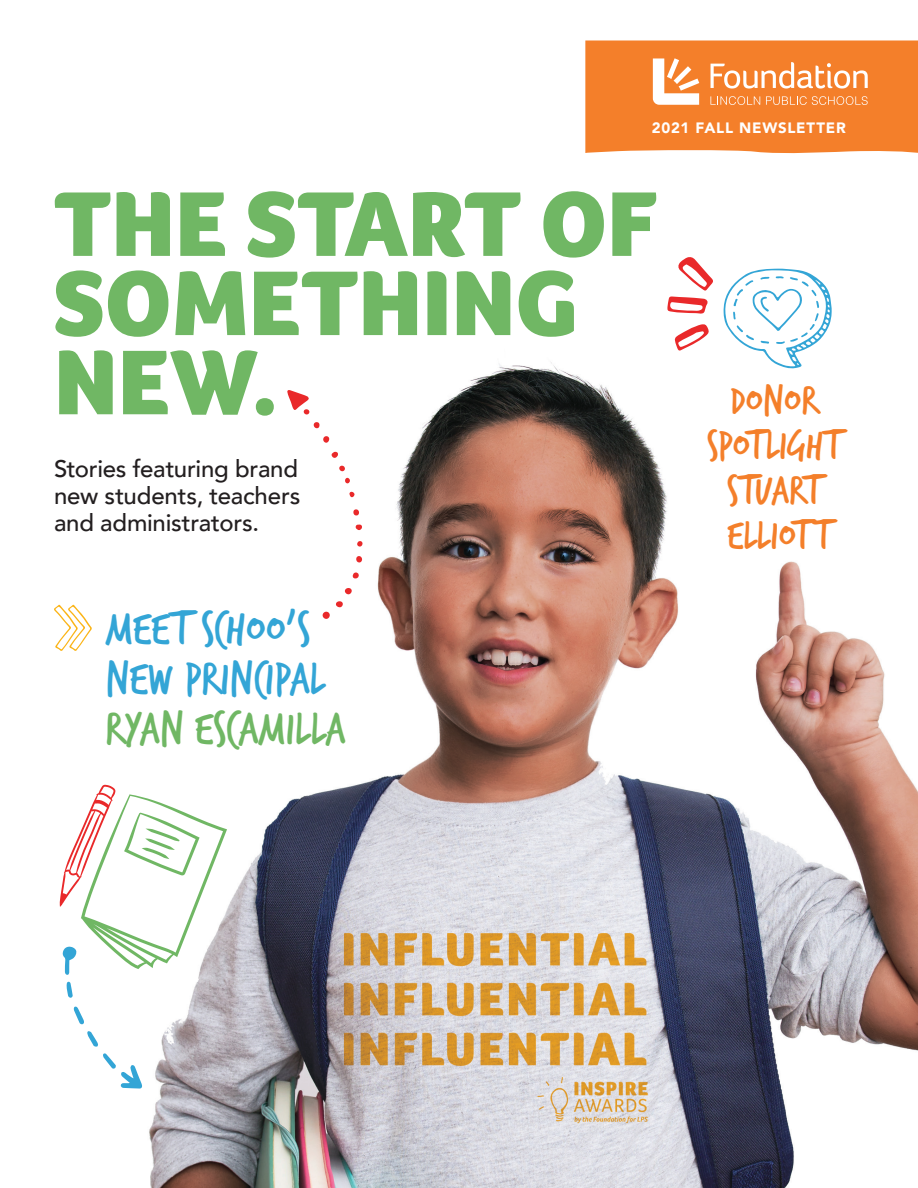
<style>
.page{position:relative;width:918px;height:1188px;background:#fff}
.page>*{position:absolute;margin:0;border:0;box-sizing:border-box;transform-origin:0 0}
.t1{font:900 94.5px/79.2px "Foco";color:#70b764}
.t2{font:49.65px/49.7px "Trash Hand";letter-spacing:.01em;color:#33a5d6}
.t3{font:49.65px "Trash Hand";letter-spacing:-.005em;color:#70b764}
.t4{font:43.5px/45px "Trash Hand";letter-spacing:.005em;color:#f47f2a;text-align:center}
.t5{font:500 24px/27px "Avenir";letter-spacing:-.01em;color:#231f20;text-align:justify}
.t6{font:900 15px "Avenir";letter-spacing:.05em;color:#fff}
</style>
<div class="page">
<img style="left:58px;top:268px;width:860px;height:920px">
<svg style="left:585px;top:40px;width:333px;height:114px;background:#f58f45"></svg>
<svg style="left:54px;top:605px;width:38px;height:46px"></svg>
<svg style="left:723px;top:269px;width:109px;height:100px"></svg>
<svg style="left:667px;top:257px;width:46px;height:57px"></svg>
<svg style="left:674px;top:324px;width:35px;height:27px"></svg>
<div style="left:323px;top:612px;width:7px;height:7px;background:#e9292a;border-radius:50%"></div>
<div style="left:345px;top:588px;width:7px;height:6px;background:#e9292a;border-radius:50%"></div>
<svg style="left:336px;top:601px;width:7px;height:7px"></svg>
<div style="left:323px;top:436px;width:6px;height:7px;background:#e9292a;border-radius:3px"></div>
<div style="left:356px;top:556px;width:6px;height:7px;background:#e9292a;border-radius:50%"></div>
<svg style="left:331px;top:452px;width:7px;height:6px"></svg>
<svg style="left:352px;top:573px;width:7px;height:6px"></svg>
<svg style="left:314px;top:422px;width:5px;height:6px"></svg>
<svg style="left:353px;top:509px;width:6px;height:7px"></svg>
<svg style="left:355px;top:525px;width:7px;height:5px"></svg>
<svg style="left:339px;top:466px;width:6px;height:5px"></svg>
<svg style="left:287px;top:390px;width:22px;height:25px"></svg>
<svg style="left:357px;top:541px;width:6px;height:6px"></svg>
<svg style="left:345px;top:478px;width:5px;height:5px"></svg>
<svg style="left:349px;top:491px;width:6px;height:7px"></svg>
<svg style="left:60px;top:785px;width:167px;height:190px"></svg>
<svg style="left:74px;top:1006px;width:10px;height:19px"></svg>
<svg style="left:103px;top:1053px;width:39px;height:36px"></svg>
<svg style="left:87px;top:1031px;width:11px;height:16px"></svg>
<svg style="left:66px;top:982px;width:7px;height:16px"></svg>
<p class="t6" style="left:652px;top:115px;width:195px">2021 FALL NEWSLETTER</p>
<h1 class="t1" style="left:54px;top:183px;width:605px">THE START OF<br>SOMETHING<br>NEW.</h1>
<p class="t5" style="left:54px;top:454px;width:248px">Stories featuring brand new students, teachers and administrators.</p>
<h2 class="t2" style="left:106px;top:606px;width:222px">MEET SCHOO’S<br>NEW PRINCIPAL</h2>
<h2 class="t3" style="left:106px;top:704px;width:241px">RYAN ESCAMILLA</h2>
<h3 class="t4" style="left:707px;top:380px;width:135px">DONOR<br>SPOTLIGHT<br>STUART<br>ELLIOTT</h3>
</div>
